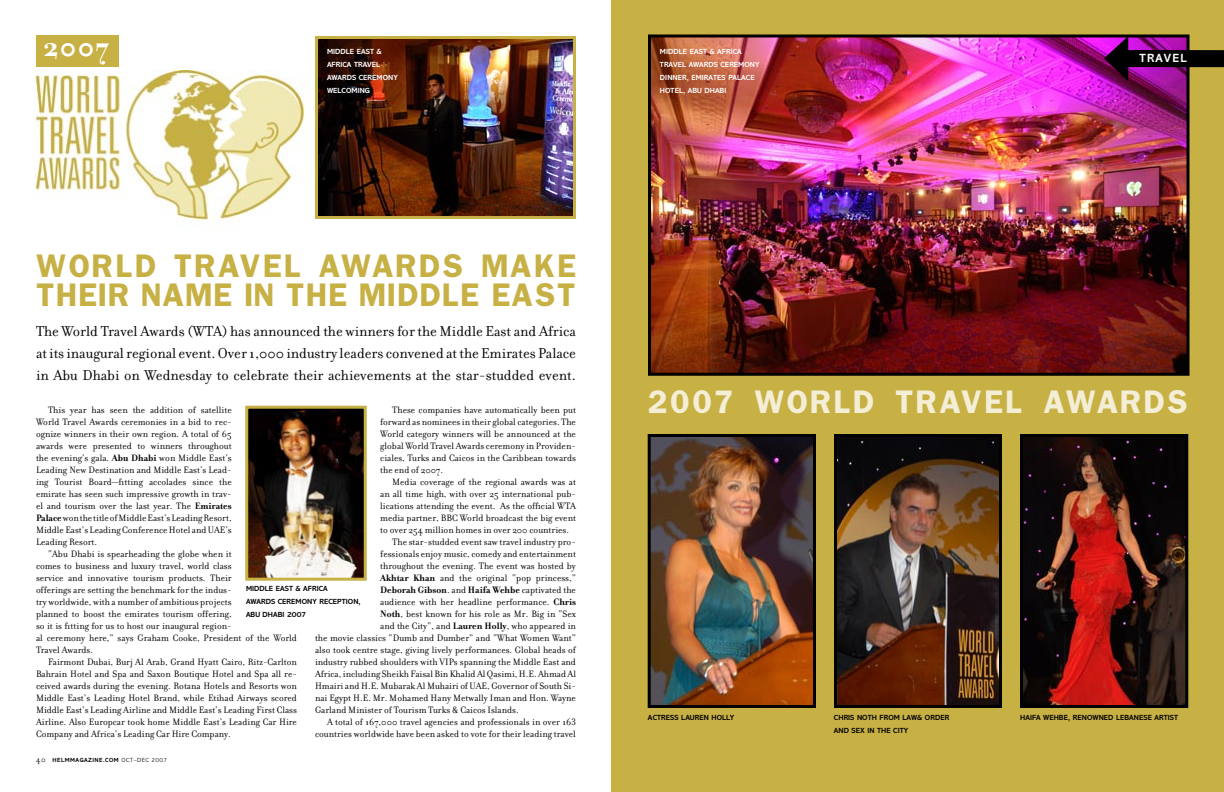
<style>
.page{position:relative;width:1224px;height:792px;background:#fff}
.page>*{position:absolute;margin:0;border:0;box-sizing:border-box;transform-origin:0 0}
._01__body_text___serif{font:700 32px "Filosofia";color:#fff}
._08__music_heads{font:28px/29px "Franklin Demi";letter-spacing:.04em;color:#c7b044}
._08__music_heads-2{font:28px "Franklin Demi";letter-spacing:.07em;color:#f4eed6}
._01__body_text___serif-2{font:15.5px/22px "Filosofia";color:#000;text-align:justify}
.t1{font:700 12px "Abadi";letter-spacing:.1em;color:#fff}
._01__body_text___serif-3{font:10px/12px "Filosofia";color:#000;text-align:justify}
._01__body_text___serif-4{font:700 10px "Filosofia";color:#000}
._07__captions_--_sans{font:700 7.5px/13px "Abadi";letter-spacing:.01em;color:#000}
._07__captions_--_sans-2{font:700 7.5px/13px "Abadi";letter-spacing:.01em;color:#fff}
.t2{font:700 6px "Abadi";letter-spacing:.08em;color:#000}
.s1{font-weight:700}
.s2{font-weight:400}
.s3{font-family:"Filosofia";font-weight:400;font-size:8.5px}
.s4{font-weight:300}
</style>
<div class="page">
<div style="left:612px;top:0;width:612px;height:792px;background:#c7b044"></div>
<img style="left:652px;top:39px;width:533px;height:333px">
<div style="left:648px;top:35px;width:541px;height:341px;border:3px solid #000"></div>
<img style="left:1024px;top:438px;width:160px;height:266px">
<div style="left:1020px;top:434px;width:168px;height:274px;border:3px solid #000"></div>
<img style="left:838px;top:438px;width:160px;height:266px">
<div style="left:834px;top:434px;width:168px;height:274px;border:3px solid #000"></div>
<img style="left:652px;top:438px;width:160px;height:266px">
<div style="left:648px;top:434px;width:168px;height:274px;border:3px solid #000"></div>
<div style="left:1119px;top:50px;width:105px;height:17px;background:#000"></div>
<svg style="left:1104px;top:36px;width:24px;height:45px"></svg>
<img style="left:34px;top:71px;width:271px;height:149px">
<div style="left:37px;top:36px;width:82px;height:31px;background:#c7b044"></div>
<img style="left:249px;top:410px;width:114px;height:167px">
<div style="left:245px;top:406px;width:122px;height:175px;border:3px solid #c7b044"></div>
<img style="left:319px;top:40px;width:253px;height:175px">
<div style="left:315px;top:36px;width:261px;height:183px;border:3px solid #c7b044"></div>
<p class="_01__body_text___serif" style="left:43px;top:27px;width:68px">2007</p>
<p class="_07__captions_--_sans-2" style="left:327px;top:45px;width:72px">MIDDLE EAST &amp;<br>AFRICA TRAVEL<br>AWARDS CEREMONY<br>WELCOMING</p>
<p class="_08__music_heads" style="left:36px;top:250px;width:541px">WORLD TRAVEL AWARDS MAKE<br>THEIR NAME IN THE MIDDLE EAST</p>
<p class="_01__body_text___serif-2" style="left:36px;top:320px;width:542px">The World Travel Awards (WTA) has announced the winners for the Middle East and Africa at its inaugural regional event. Over 1,000 industry leaders convened at the Emirates Palace in Abu Dhabi on Wednesday to celebrate their achievements at the star-studded event.</p>
<p class="_01__body_text___serif-3" style="left:380px;top:404px;width:197px;text-indent:12px">These companies have automatically been put forward as nominees in their global categories. The World category winners will be announced at the global World Travel Awards ceremony in Providen&shy;ciales, Turks and Caicos in the Caribbean towards the end of 2007.</p>
<p class="_01__body_text___serif-3" style="left:380px;top:476px;width:197px;text-indent:12px">Media coverage of the regional awards was at an all time high, with over 25 international pub&shy;lications attending the event. As the official WTA media partner, BBC World broadcast the big event to over 254 million homes in over 200 countries.</p>
<p class="_01__body_text___serif-3" style="left:392px;top:536px;width:185px">The star-studded event saw travel industry pro-</p>
<p class="_01__body_text___serif-3" style="left:380px;top:548px;width:197px">fessionals enjoy music, comedy and entertainment</p>
<p class="_01__body_text___serif-3" style="left:380px;top:560px;width:197px">throughout the evening. The event was hosted by</p>
<p class="_01__body_text___serif-3" style="left:380px;top:572px;width:197px"><span class="s1">Akhtar Khan</span> and the original “pop princess,”</p>
<p class="_01__body_text___serif-4" style="left:380px;top:584px;width:197px">Deborah Gibson<span class="s2">. and</span> Haifa Wehbe <span class="s2">captivated the</span></p>
<p class="_01__body_text___serif-3" style="left:380px;top:596px;width:197px">audience with her headline performance. <span class="s1">Chris</span></p>
<p class="_01__body_text___serif-3" style="left:380px;top:608px;width:197px"><span class="s1">Noth</span>, best known for his role as Mr. Big in “Sex</p>
<p class="_01__body_text___serif-3" style="left:380px;top:620px;width:197px">and the City”, and <span class="s1">Lauren Holly</span>, who appeared in</p>
<p class="_01__body_text___serif-3" style="left:315px;top:632px;width:262px">the movie classics “Dumb and Dumber” and “What Women Want”</p>
<p class="_01__body_text___serif-3" style="left:315px;top:644px;width:263px">also took centre stage, giving lively performances. Global heads of</p>
<p class="_01__body_text___serif-3" style="left:315px;top:656px;width:263px">industry rubbed shoulders with VIPs spanning the Middle East and</p>
<p class="_01__body_text___serif-3" style="left:315px;top:668px;width:263px">Africa, including Sheikh Faisal Bin Khalid Al Qasimi, H.E. Ahmad Al</p>
<p class="_01__body_text___serif-3" style="left:315px;top:680px;width:263px">Hmairi and H.E. Mubarak Al Muhairi of UAE, Governor of South Si-</p>
<p class="_01__body_text___serif-3" style="left:315px;top:692px;width:263px">nai Egypt H.E. Mr. Mohamed Hany Metwally Iman and Hon. Wayne</p>
<p class="_01__body_text___serif-3" style="left:315px;top:704px;width:205px">Garland Minister of Tourism Turks &amp; Caicos Islands.</p>
<p class="_01__body_text___serif-3" style="left:315px;top:716px;width:263px;text-align:right">A total of 167,000 travel agencies and professionals in over 163 countries worldwide have been asked to vote for their leading travel</p>
<p class="_01__body_text___serif-3" style="left:36px;top:404px;width:197px;text-indent:12px">This year has seen the addition of satellite World Travel Awards ceremonies in a bid to rec&shy;ognize winners in their own region. A total of 65 awards were presented to winners throughout the evening’s gala. <span class="s1">Abu Dhabi</span> won Middle East’s Leading New Destination and Middle East’s Lead&shy;ing Tourist Board—fitting accolades since the emirate has seen such impressive growth in trav&shy;el and tourism over the last year. The <span class="s1">Emirates Palace</span> won the title of Middle East’s Leading Resort, Middle East’s Leading Conference Hotel and UAE’s Leading Resort.</p>
<p class="_01__body_text___serif-3" style="left:36px;top:548px;width:262px;text-align:left;text-indent:12px">“Abu Dhabi is spearheading the globe when it<br>comes to business and luxury travel, world class<br>service and innovative tourism products. Their<br>offerings are setting the benchmark for the indus-<br>try worldwide, with a number of ambitious projects<br>planned to boost the emirates tourism offering,<br>so it is fitting for us to host our inaugural region-<br>al ceremony here,” says Graham Cooke, President of the World Travel Awards.</p>
<p class="_01__body_text___serif-3" style="left:36px;top:656px;width:263px;text-indent:12px">Fairmont Dubai, Burj Al Arab, Grand Hyatt Cairo, Ritz-Carlton Bahrain Hotel and Spa and Saxon Boutique Hotel and Spa all re&shy;ceived awards during the evening. Rotana Hotels and Resorts won Middle East’s Leading Hotel Brand, while Etihad Airways scored Middle East’s Leading Airline and Middle East’s Leading First Class Airline. Also Europcar took home Middle East’s Leading Car Hire Company and Africa’s Leading Car Hire Company.</p>
<p class="_07__captions_--_sans" style="left:246px;top:582px;width:116px">MIDDLE EAST &amp; AFRICA<br>AWARDS CEREMONY RECEPTION,<br>ABU DHABI 2007</p>
<p class="t2" style="left:36px;top:757px;width:132px"><span class="s3">40</span> HELMMAGAZINE.COM <span class="s4">OCT–DEC 2007</span></p>
<p class="_07__captions_--_sans-2" style="left:660px;top:45px;width:101px">MIDDLE EAST &amp; AFRICA<br>TRAVEL AWARDS CEREMONY<br>DINNER, EMIRATES PALACE<br>HOTEL, ABU DHABI</p>
<p class="t1" style="left:1140px;top:51px;width:49px">TRAVEL</p>
<p class="_08__music_heads-2" style="left:648px;top:383px;width:542px">2007 WORLD TRAVEL AWARDS</p>
<p class="_07__captions_--_sans" style="left:648px;top:711px;width:88px">ACTRESS LAUREN HOLLY</p>
<p class="_07__captions_--_sans" style="left:834px;top:711px;width:117px">CHRIS NOTH FROM LAW&amp; ORDER</p>
<p class="_07__captions_--_sans" style="left:1020px;top:711px;width:160px">HAIFA WEHBE, RENOWNED LEBANESE ARTIST</p>
<p class="_07__captions_--_sans" style="left:834px;top:724px;width:76px">AND SEX IN THE CITY</p>
</div>
